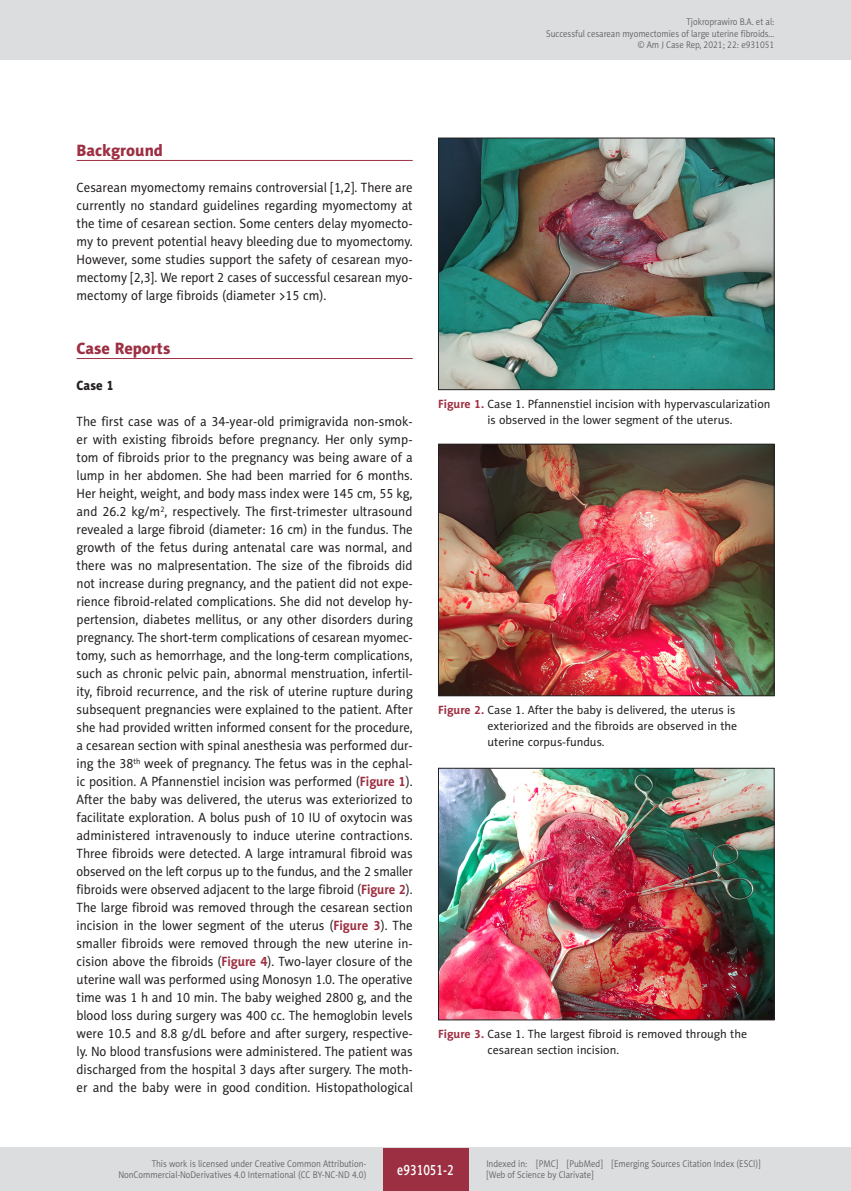
<style>
.page{position:relative;width:851px;height:1191px;background:#fff}
.page>*{position:absolute;margin:0;border:0;box-sizing:border-box;transform-origin:0 0}
.AJCR_Headline_1{font:16.5px "Naomi Sans EFN Heavy";color:#9d2f42}
.AJCR_e-PAGINA{font:15px "Naomi Sans EFN Medium";color:#fff;scale:.8 1}
.AJCR_Body{font:13.5px/18px "Naomi Sans EFN";color:#231f20;text-align:justify;scale:.95 1}
.AJCR_Headline_2{font:13.5px "Naomi Sans EFN Heavy";color:#231f20;scale:.95 1}
.AJCR_Rycina_tytul{font:12px/15.8px "Naomi Sans EFN";color:#231f20}
.AJCR_pagina_zywa{font:9.75px/11.2px "Naomi Sans EFN Light";color:#57585a;text-align:right;scale:.9 1}
.AJCR_pagina_sygnatur{font:9.75px "Naomi Sans EFN Light";color:#57585a;scale:.9 1}
.s1{font-weight:700;color:#9d2f42}
</style>
<div class="page">
<hr style="left:77px;top:160px;width:335px;height:1px;background:#9d2f42">
<hr style="left:77px;top:358px;width:335px;height:1px;background:#9d2f42">
<img style="left:440px;top:140px;width:332px;height:248px">
<div style="left:438px;top:138px;width:336px;height:252px;border:1px solid #231f20"></div>
<img style="left:440px;top:446px;width:332px;height:248px">
<div style="left:438px;top:444px;width:336px;height:252px;border:1px solid #231f20"></div>
<img style="left:440px;top:770px;width:332px;height:248px">
<div style="left:438px;top:768px;width:336px;height:252px;border:1px solid #231f20"></div>
<div style="left:0;top:0;width:850px;height:60px;background:#dcdddf"></div>
<hr style="left:850px;top:0;width:1px;height:60px;background:#dcdddf">
<div style="left:0;top:1148px;width:850px;height:43px;background:#dcdddf"></div>
<div style="left:383px;top:1147px;width:85px;height:43px;background:#9d2f42"></div>
<p class="AJCR_pagina_zywa" style="left:546px;top:16px;width:255px">Tjokroprawiro B.A. et al:<br>Successful cesarean myomectomies of large uterine fibroids…</p>
<p class="AJCR_pagina_sygnatur" style="left:637px;top:39px;width:153px">© Am J Case Rep, 2021; 22: e931051</p>
<p class="AJCR_Headline_1" style="left:77px;top:140px;width:88px">Background</p>
<p class="AJCR_Body" style="left:77px;top:178px;width:355px">Cesarean myomectomy remains controversial [1,2]. There are currently no standard guidelines regarding myomectomy at the time of cesarean section. Some centers delay myomecto&shy;my to prevent potential heavy bleeding due to myomectomy.<br>However, some studies support the safety of cesarean myo&shy;mectomy [2,3]. We report 2 cases of successful cesarean myo&shy;mectomy of large fibroids (diameter &gt;15 cm).</p>
<p class="AJCR_Headline_1" style="left:77px;top:338px;width:95px">Case Reports</p>
<p class="AJCR_Headline_2" style="left:77px;top:377px;width:41px">Case 1</p>
<p class="AJCR_Body" style="left:77px;top:412px;width:355px">The first case was of a 34-year-old primigravida non-smok&shy;er with existing fibroids before pregnancy. Her only symp&shy;tom of fibroids prior to the pregnancy was being aware of a lump in her abdomen. She had been married for 6 months.<br>Her height, weight, and body mass index were 145 cm, 55 kg, and 26.2 kg/m<sup>2</sup>, respectively. The first-trimester ultrasound revealed a large fibroid (diameter: 16 cm) in the fundus. The growth of the fetus during antenatal care was normal, and there was no malpresentation. The size of the fibroids did not increase during pregnancy, and the patient did not expe&shy;rience fibroid-related complications. She did not develop hy&shy;pertension, diabetes mellitus, or any other disorders during pregnancy. The short-term complications of cesarean myomec&shy;tomy, such as hemorrhage, and the long-term complications, such as chronic pelvic pain, abnormal menstruation, infertil&shy;ity, fibroid recurrence, and the risk of uterine rupture during subsequent pregnancies were explained to the patient. After she had provided written informed consent for the procedure, a cesarean section with spinal anesthesia was performed dur&shy;ing the 38<sup>th</sup> week of pregnancy. The fetus was in the cephal&shy;ic position. A Pfannenstiel incision was performed (<span class="s1">Figure 1</span>).<br>After the baby was delivered, the uterus was exteriorized to facilitate exploration. A bolus push of 10 IU of oxytocin was administered intravenously to induce uterine contractions.<br>Three fibroids were detected. A large intramural fibroid was observed on the left corpus up to the fundus, and the 2 smaller fibroids were observed adjacent to the large fibroid (<span class="s1">Figure 2</span>).<br>The large fibroid was removed through the cesarean section incision in the lower segment of the uterus (<span class="s1">Figure 3</span>). The smaller fibroids were removed through the new uterine in&shy;cision above the fibroids (<span class="s1">Figure 4</span>). Two-layer closure of the uterine wall was performed using Monosyn 1.0. The operative time was 1 h and 10 min. The baby weighed 2800 g, and the blood loss during surgery was 400 cc. The hemoglobin levels were 10.5 and 8.8 g/dL before and after surgery, respective&shy;ly. No blood transfusions were administered. The patient was discharged from the hospital 3 days after surgery. The moth&shy;er and the baby were in good condition. Histopathological</p>
<p class="AJCR_Rycina_tytul" style="left:487px;top:396px;width:284px;text-indent:-49px"><span class="s1">Figure 1.</span> Case 1. Pfannenstiel incision with hypervascularization is observed in the lower segment of the uterus.</p>
<p class="AJCR_Rycina_tytul" style="left:487px;top:702px;width:251px;text-indent:-49px"><span class="s1">Figure 2.</span> Case 1. After the baby is delivered, the uterus is exteriorized and the fibroids are observed in the uterine corpus-fundus.</p>
<p class="AJCR_Rycina_tytul" style="left:487px;top:1026px;width:261px;text-indent:-49px"><span class="s1">Figure 3.</span> Case 1. The largest fibroid is removed through the cesarean section incision.</p>
<p class="AJCR_pagina_zywa" style="left:118px;top:1158px;width:277px">This work is licensed under Creative Common Attribution-<br>NonCommercial-NoDerivatives 4.0 International (CC BY-NC-ND 4.0)</p>
<p class="AJCR_e-PAGINA" style="left:397px;top:1160px;width:72px">e931051-2</p>
<p class="AJCR_pagina_zywa" style="left:486px;top:1158px;width:306px;text-align:left">Indexed in: [PMC] [PubMed] [Emerging Sources Citation Index (ESCI)] [Web of Science by Clarivate]</p>
</div>
